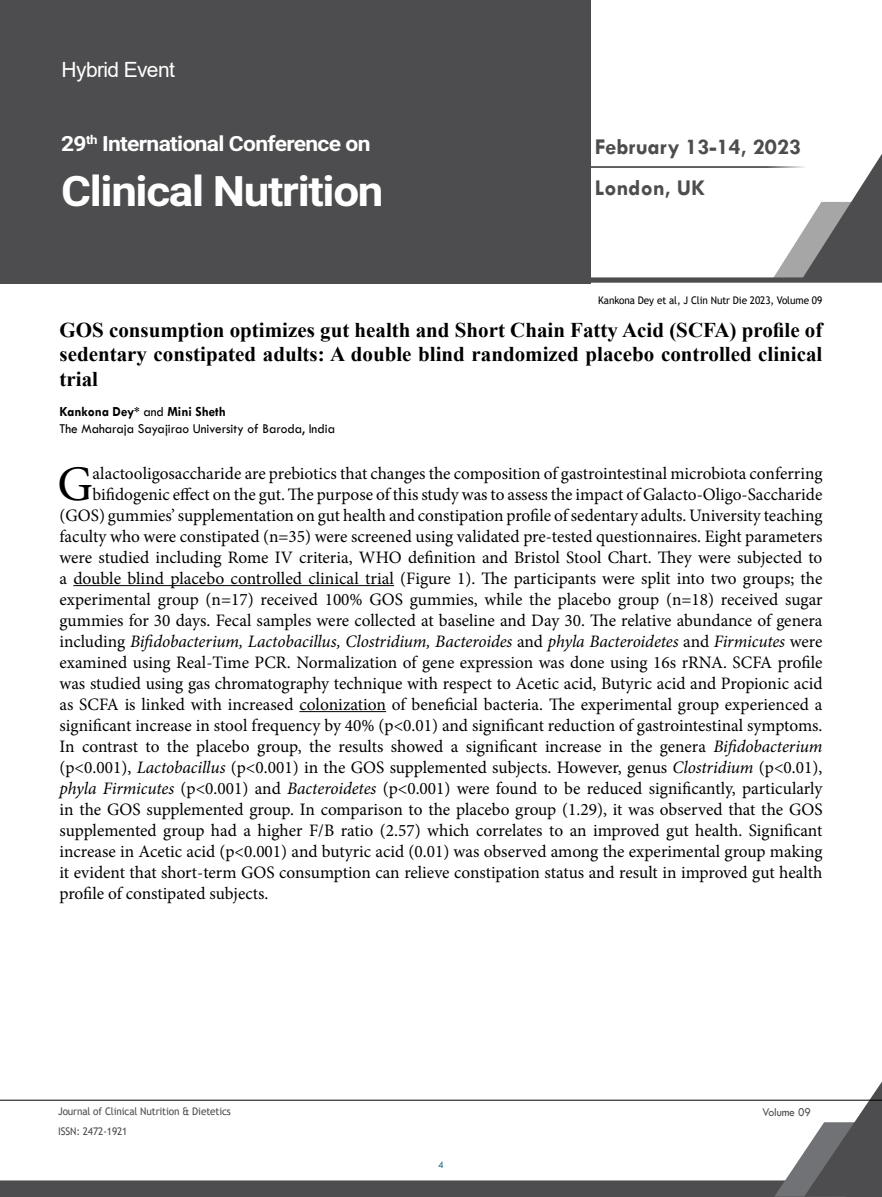
<style>
.page{position:relative;width:882px;height:1197px;background:#fff}
.page>*{position:absolute;margin:0;border:0;box-sizing:border-box;transform-origin:0 0}
.t1{font:49.88px "Minion Pro";color:#000}
.t2{font:700 42px "Roboto";letter-spacing:-.03em;color:#fff;scale:1.09 1}
.t3{font:700 22.75px/41.1px "Tw Cen";color:#4d4d4f}
.t4{font:700 21px/24.5px "Times New Roman";color:#000;text-align:justify}
.t5{font:700 21px "Roboto";letter-spacing:-.03em;color:#fff;scale:1.09 1}
.t6{font:21px "Arial";letter-spacing:-.03em;color:#fff}
.t7{font:17.5px "Minion Pro";color:#000}
.t8{font:italic 17.5px "Minion Pro";letter-spacing:-.005em;color:#000}
.t9{font:14px/17.5px "Tw Cen";color:#000;scale:.95 1}
.t10{font:12.25px "Tw Cen";letter-spacing:-.01em;color:#4d4d4f;scale:.95 1}
.t11{font:10.5px "Trebuchet MS";letter-spacing:-.01em;color:#4d4d4f;scale:.95 1}
.t12{font:10.5px "Trebuchet MS";letter-spacing:-.01em;color:#000;scale:.95 1}
.t13{font:10.5px "Tw Cen";color:#15697e;scale:.95 1}
.s1{font-weight:700}
.s2{font-style:normal}
.s3{font-style:italic}
</style>
<div class="page">
<svg style="left:0;top:1081px;width:882px;height:116px"></svg>
<hr style="left:0;top:1100px;width:882px;height:1px;background:#000">
<div style="left:0;top:0;width:590px;height:283px;background:#4d4d4f"></div>
<svg style="left:590px;top:153px;width:292px;height:130px"></svg>
<hr style="left:73px;top:585px;width:321px;height:1px;background:#000">
<hr style="left:299px;top:711px;width:87px;height:1px;background:#000">
<p class="t6" style="left:62px;top:55px;width:115px">Hybrid Event</p>
<p class="t5" style="left:61px;top:129px;width:285px">29<sup>th</sup> International Conference on</p>
<h2 class="t2" style="left:61px;top:161px;width:297px">Clinical Nutrition</h2>
<h3 class="t3" style="left:595px;top:126px;width:208px">February 13-14, 2023<br>London, UK</h3>
<p class="t12" style="left:598px;top:293px;width:237px">Kankona Dey et al, J Clin Nutr Die 2023, Volume 09</p>
<p class="t4" style="left:60px;top:317px;width:764px">GOS consumption optimizes gut health and Short Chain Fatty Acid (SCFA) profile of sedentary constipated adults: A double blind randomized placebo controlled clinical trial</p>
<p class="t9" style="left:60px;top:402px;width:291px"><span class="s1">Kankona Dey*</span> and <span class="s1">Mini Sheth<br></span>The Maharaja Sayajirao University of Baroda, India</p>
<h1 class="t1" style="left:57px;top:451px;width:37px">G</h1>
<p class="t7" style="left:93px;top:462px;width:731px">alactooligosaccharide are prebiotics that changes the composition of gastrointestinal microbiota conferring</p>
<p class="t7" style="left:93px;top:483px;width:731px">bifidogenic effect on the gut. The purpose of this study was to assess the impact of Galacto-Oligo-Saccharide</p>
<p class="t7" style="left:60px;top:504px;width:765px">(GOS) gummies’ supplementation on gut health and constipation profile of sedentary adults. University teaching</p>
<p class="t7" style="left:60px;top:525px;width:764px">faculty who were constipated (n=35) were screened using validated pre-tested questionnaires. Eight parameters</p>
<p class="t7" style="left:60px;top:546px;width:764px">were studied including Rome IV criteria, WHO definition and Bristol Stool Chart. They were subjected to</p>
<p class="t7" style="left:60px;top:567px;width:764px">a double blind placebo controlled clinical trial (Figure 1). The participants were split into two groups; the</p>
<p class="t7" style="left:60px;top:588px;width:765px">experimental group (n=17) received 100% GOS gummies, while the placebo group (n=18) received sugar</p>
<p class="t7" style="left:60px;top:609px;width:764px">gummies for 30 days. Fecal samples were collected at baseline and Day 30. The relative abundance of genera</p>
<p class="t8" style="left:60px;top:629px;width:764px"><span class="s2">including</span> Bifidobacterium, Lactobacillus, Clostridium, Bacteroides <span class="s2">and</span> phyla Bacteroidetes <span class="s2">and</span> Firmicutes <span class="s2">were</span></p>
<p class="t7" style="left:60px;top:651px;width:764px">examined using Real-Time PCR. Normalization of gene expression was done using 16s rRNA. SCFA profile</p>
<p class="t7" style="left:60px;top:672px;width:764px">was studied using gas chromatography technique with respect to Acetic acid, Butyric acid and Propionic acid</p>
<p class="t7" style="left:60px;top:693px;width:764px">as SCFA is linked with increased colonization of beneficial bacteria. The experimental group experienced a</p>
<p class="t7" style="left:60px;top:714px;width:764px">significant increase in stool frequency by 40% (p&lt;0.01) and significant reduction of gastrointestinal symptoms.</p>
<p class="t7" style="left:60px;top:735px;width:765px">In contrast to the placebo group, the results showed a significant increase in the genera <span class="s3">Bifidobacterium</span></p>
<p class="t7" style="left:60px;top:756px;width:764px">(p&lt;0.001), <span class="s3">Lactobacillus</span> (p&lt;0.001) in the GOS supplemented subjects. However, genus <span class="s3">Clostridium</span> (p&lt;0.01),</p>
<p class="t7" style="left:60px;top:777px;width:764px"><span class="s3">phyla Firmicutes</span> (p&lt;0.001) and <span class="s3">Bacteroidetes</span> (p&lt;0.001) were found to be reduced significantly, particularly</p>
<p class="t7" style="left:60px;top:798px;width:765px">in the GOS supplemented group. In comparison to the placebo group (1.29), it was observed that the GOS</p>
<p class="t7" style="left:60px;top:819px;width:764px">supplemented group had a higher F/B ratio (2.57) which correlates to an improved gut health. Significant</p>
<p class="t7" style="left:60px;top:840px;width:764px">increase in Acetic acid (p&lt;0.001) and butyric acid (0.01) was observed among the experimental group making</p>
<p class="t7" style="left:60px;top:861px;width:764px">it evident that short-term GOS consumption can relieve constipation status and result in improved gut health</p>
<p class="t7" style="left:60px;top:882px;width:210px">profile of constipated subjects.</p>
<p class="t11" style="left:58px;top:1105px;width:184px">Journal of Clinical Nutrition &amp; Dietetics</p>
<p class="t10" style="left:762px;top:1104px;width:53px">Volume 09</p>
<p class="t11" style="left:58px;top:1125px;width:75px">ISSN: 2472-1921</p>
<p class="t13" style="left:438px;top:1159px;width:7px">4</p>
</div>
